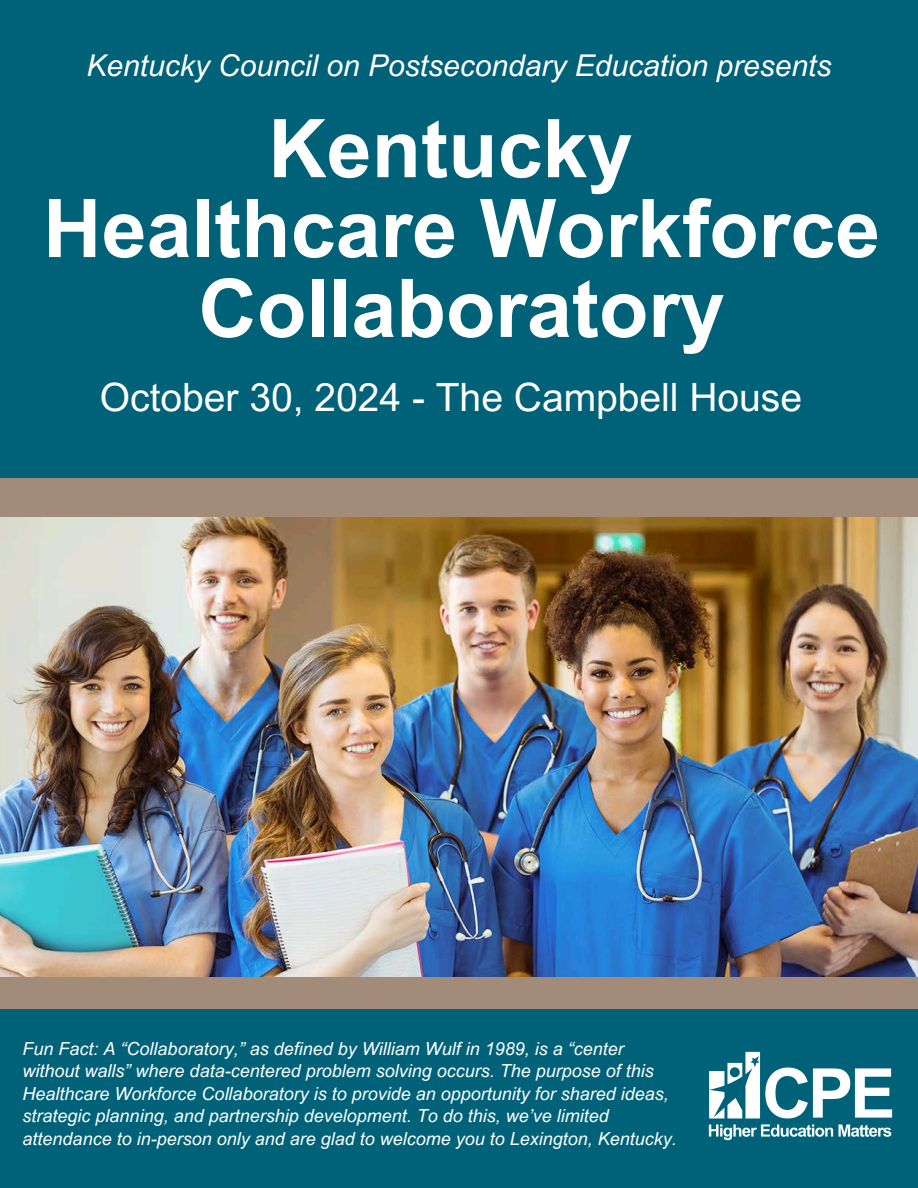
<style>
.page{position:relative;width:918px;height:1188px;background:#006279}
.page>*{position:absolute;margin:0;border:0;box-sizing:border-box;transform-origin:0 0}
.t1{font:700 81px/79.8px "Arial MT Pro";color:#fff;text-align:center}
.t2{font:39px "Arial MT Pro";color:#fff}
.t3{font:italic 30px "Arial MT Pro";color:#fff}
.t4{font:italic 18px/22.5px "Arial MT Pro";color:#fff}
</style>
<div class="page">
<div style="left:0;top:478px;width:918px;height:531px;background:#a28c79"></div>
<img style="left:0;top:517px;width:918px;height:459px">
<img style="left:709px;top:1052px;width:183px;height:89px">
<p class="t3" style="left:86px;top:54px;width:747px">Kentucky Council on Postsecondary Education presents</p>
<h2 class="t1" style="left:43px;top:119px;width:839px">Kentucky<br>Healthcare Workforce<br>Collaboratory</h2>
<p class="t2" style="left:100px;top:383px;width:704px">October 30, 2024 - The Campbell House</p>
<p class="t4" style="left:23px;top:1039px;width:656px">Fun Fact: A “Collaboratory,” as defined by William Wulf in 1989, is a “center without walls” where data-centered problem solving occurs. The purpose of this Healthcare Workforce Collaboratory is to provide an opportunity for shared ideas, strategic planning, and partnership development. To do this, we’ve limited attendance to in-person only and are glad to welcome you to Lexington, Kentucky.</p>
</div>
